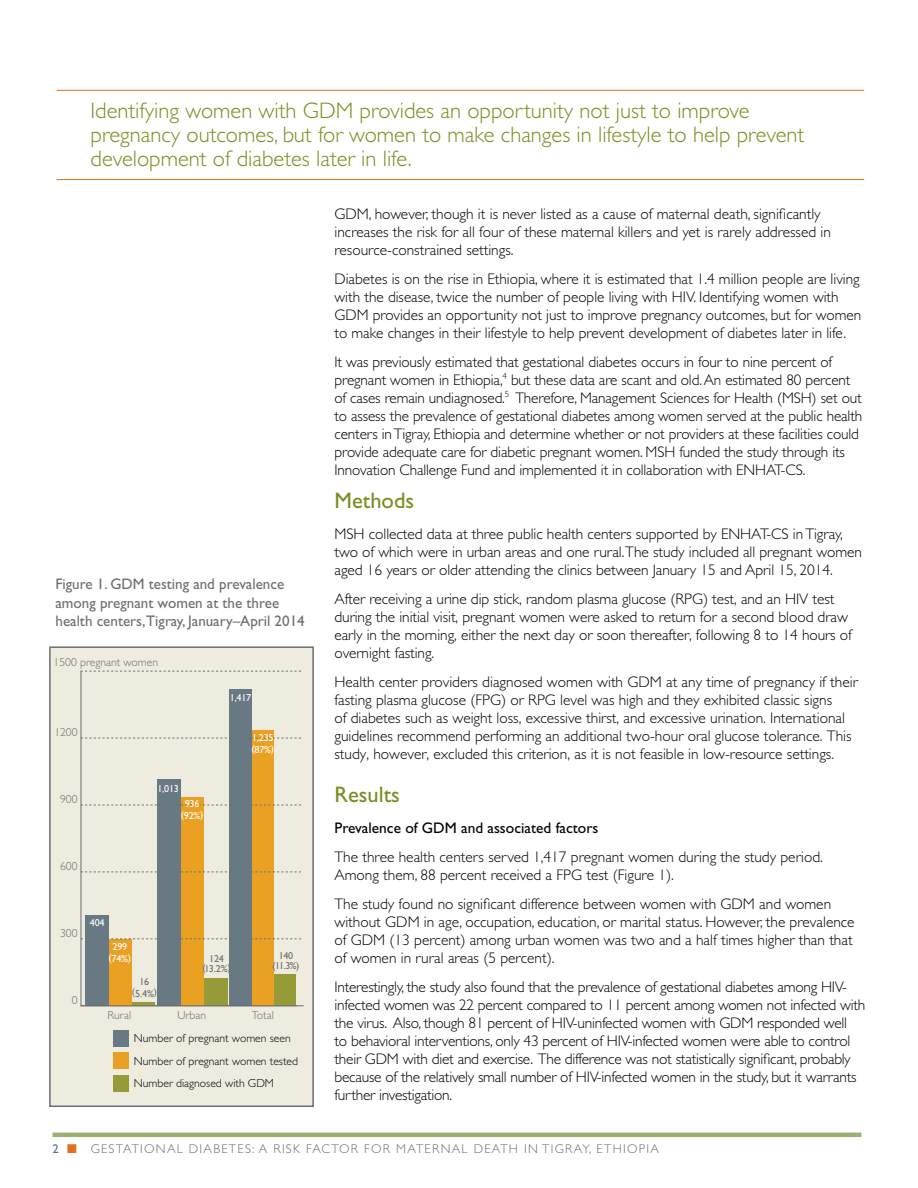
<style>
.page{position:relative;width:918px;height:1188px;background:#fff}
.page>*{position:absolute;margin:0;border:0;box-sizing:border-box;transform-origin:0 0}
.t1{font:300 22.5px/24px "Gill Sans Std";color:#788e1e}
.t2{font:22.5px "Gill Sans Std";color:#788e1e}
.t3{font:300 15.3px/18px "Gill Sans Std";letter-spacing:-.005em;color:#000}
.t4{font:15.3px/18.3px "Gill Sans Std";color:#6d6e71}
.t5{font:15.3px "Gill Sans Std";color:#000}
.t6{font:300 12.75px "Gill Sans Std";letter-spacing:.1em;color:#6d6e71}
.t7{font:300 11.7px "Gill Sans Std";color:#000}
.t8{font:300 11.7px "Gill Sans Std";color:#6d6e71}
.t9{font:10.2px/11.7px "Gill Sans Std";letter-spacing:-.025em;color:#fff;text-align:center}
.t10{font:10.2px/10.2px "Gill Sans Std";letter-spacing:-.025em;color:#6d6e71;text-align:center}
.s1{font-weight:400;color:#537587}
.s2{color:#e36f1e}
</style>
<div class="page">
<hr style="left:52px;top:1133px;width:809px;height:4px;background:#9aaf74">
<hr style="left:57px;top:90px;width:807px;height:1px;background:#e36f1e">
<hr style="left:57px;top:179px;width:807px;height:1px;background:#e36f1e">
<div style="left:49px;top:646px;width:265px;height:461px;background:#edecde;border:2px solid #6d6e71"></div>
<hr style="left:81px;top:671px;width:1px;height:335px;background:#6d6e71">
<div style="left:114px;top:1075px;width:15px;height:16px;background:#969b38"></div>
<hr style="left:132px;top:1002px;width:23px;height:4px;background:#969b38">
<div style="left:204px;top:978px;width:23px;height:28px;background:#969b38"></div>
<div style="left:274px;top:975px;width:22px;height:31px;background:#969b38"></div>
<div style="left:114px;top:1053px;width:15px;height:16px;background:#eaa022"></div>
<div style="left:109px;top:939px;width:23px;height:67px;background:#eaa022"></div>
<div style="left:181px;top:797px;width:23px;height:209px;background:#eaa022"></div>
<div style="left:252px;top:730px;width:22px;height:276px;background:#eaa022"></div>
<div style="left:114px;top:1030px;width:15px;height:16px;background:#697984"></div>
<div style="left:86px;top:916px;width:23px;height:90px;background:#697984"></div>
<div style="left:158px;top:780px;width:23px;height:226px;background:#697984"></div>
<div style="left:229px;top:690px;width:23px;height:316px;background:#697984"></div>
<hr style="left:81px;top:1005px;width:222px;height:1px;background:#6d6e71">
<svg style="left:81px;top:938px;width:220px;height:1px"></svg>
<svg style="left:81px;top:872px;width:220px;height:1px"></svg>
<svg style="left:81px;top:805px;width:220px;height:1px"></svg>
<svg style="left:81px;top:738px;width:220px;height:1px"></svg>
<svg style="left:81px;top:671px;width:220px;height:1px"></svg>
<h1 class="t1" style="left:91px;top:98px;width:715px">Identifying women with GDM provides an opportunity not just to improve pregnancy outcomes, but for women to make changes in lifestyle to help prevent development of diabetes later in life.</h1>
<p class="t4" style="left:56px;top:575px;width:251px">Figure 1. GDM testing and prevalence among pregnant women at the three health centers,Tigray, January–April 2014</p>
<p class="t8" style="left:54px;top:656px;width:106px">1500 pregnant women</p>
<p class="t8" style="left:54px;top:726px;width:25px">1200</p>
<p class="t8" style="left:60px;top:792px;width:19px">900</p>
<p class="t8" style="left:60px;top:859px;width:19px">600</p>
<p class="t8" style="left:60px;top:926px;width:19px">300</p>
<p class="t9" style="left:90px;top:917px;width:16px">404</p>
<p class="t9" style="left:157px;top:783px;width:23px">1,013</p>
<p class="t9" style="left:181px;top:798px;width:24px">936 (92%)</p>
<p class="t9" style="left:230px;top:692px;width:23px">1,417</p>
<p class="t9" style="left:252px;top:732px;width:24px;text-align:left">1,235 (87%)</p>
<p class="t8" style="left:72px;top:993px;width:7px">0</p>
<p class="t9" style="left:109px;top:941px;width:24px">299 (74%)</p>
<p class="t10" style="left:132px;top:976px;width:27px;line-height:11.7px">16 (5.4%)</p>
<p class="t10" style="left:203px;top:954px;width:30px">124 (13.2%)</p>
<p class="t10" style="left:273px;top:950px;width:28px">140 (11.3%)</p>
<p class="t8" style="left:108px;top:1008px;width:25px">Rural</p>
<p class="t8" style="left:177px;top:1008px;width:30px">Urban</p>
<p class="t8" style="left:252px;top:1008px;width:24px">Total</p>
<p class="t7" style="left:134px;top:1032px;width:158px">Number of pregnant women seen</p>
<p class="t7" style="left:134px;top:1054px;width:166px">Number of pregnant women tested</p>
<p class="t7" style="left:134px;top:1077px;width:142px">Number diagnosed with GDM</p>
<p class="t3" style="left:334px;top:205px;width:498px">GDM, however, though it is never listed as a cause of maternal death, significantly increases the risk for all four of these maternal killers and yet is rarely addressed in resource-constrained settings.</p>
<p class="t3" style="left:334px;top:270px;width:528px">Diabetes is on the rise in Ethiopia, where it is estimated that 1.4 million people are living with the disease, twice the number of people living with HIV. Identifying women with GDM provides an opportunity not just to improve pregnancy outcomes, but for women to make changes in their lifestyle to help prevent development of diabetes later in life.</p>
<p class="t3" style="left:334px;top:353px;width:529px">It was previously estimated that gestational diabetes occurs in four to nine percent of pregnant women in Ethiopia,<sup>4</sup> but these data are scant and old. An estimated 80 percent of cases remain undiagnosed.<sup>5</sup> Therefore, Management Sciences for Health (MSH) set out to assess the prevalence of gestational diabetes among women served at the public health centers in Tigray, Ethiopia and determine whether or not providers at these facilities could provide adequate care for diabetic pregnant women. MSH funded the study through its Innovation Challenge Fund and implemented it in collaboration with ENHAT-CS.</p>
<h1 class="t2" style="left:334px;top:487px;width:81px">Methods</h1>
<p class="t3" style="left:334px;top:525px;width:529px">MSH collected data at three public health centers supported by ENHAT-CS in Tigray, two of which were in urban areas and one rural.The study included all pregnant women aged 16 years or older attending the clinics between January 15 and April 15, 2014.</p>
<p class="t3" style="left:334px;top:590px;width:519px">After receiving a urine dip stick, random plasma glucose (RPG) test, and an HIV test during the initial visit, pregnant women were asked to return for a second blood draw early in the morning, either the next day or soon thereafter, following 8 to 14 hours of overnight fasting.</p>
<p class="t3" style="left:334px;top:673px;width:525px">Health center providers diagnosed women with GDM at any time of pregnancy if their fasting plasma glucose (FPG) or RPG level was high and they exhibited classic signs<br>of diabetes such as weight loss, excessive thirst, and excessive urination. International guidelines recommend performing an additional two-hour oral glucose tolerance. This study, however, excluded this criterion, as it is not feasible in low-resource settings.</p>
<h1 class="t2" style="left:334px;top:781px;width:67px">Results</h1>
<p class="t5" style="left:334px;top:819px;width:265px">Prevalence of GDM and associated factors</p>
<p class="t3" style="left:334px;top:848px;width:490px">The three health centers served 1,417 pregnant women during the study period.<br>Among them, 88 percent received a FPG test (Figure 1).</p>
<p class="t3" style="left:334px;top:895px;width:522px">The study found no significant difference between women with GDM and women without GDM in age, occupation, education, or marital status. However, the prevalence of GDM (13 percent) among urban women was two and a half times higher than that of women in rural areas (5 percent).</p>
<p class="t3" style="left:334px;top:978px;width:533px">Interestingly, the study also found that the prevalence of gestational diabetes among HIV&shy;infected women was 22 percent compared to 11 percent among women not infected with the virus. Also, though 81 percent of HIV-uninfected women with GDM responded well<br>to behavioral interventions, only 43 percent of HIV-infected women were able to control their GDM with diet and exercise. The difference was not statistically significant, probably because of the relatively small number of HIV-infected women in the study, but it warrants further investigation.</p>
<p class="t6" style="left:52px;top:1142px;width:608px"><span class="s1">2</span> <span class="s2">■</span> GESTATIONAL DIABETES: A RISK FACTOR FOR MATERNAL DEATH IN TIGRAY, ETHIOPIA</p>
</div>
